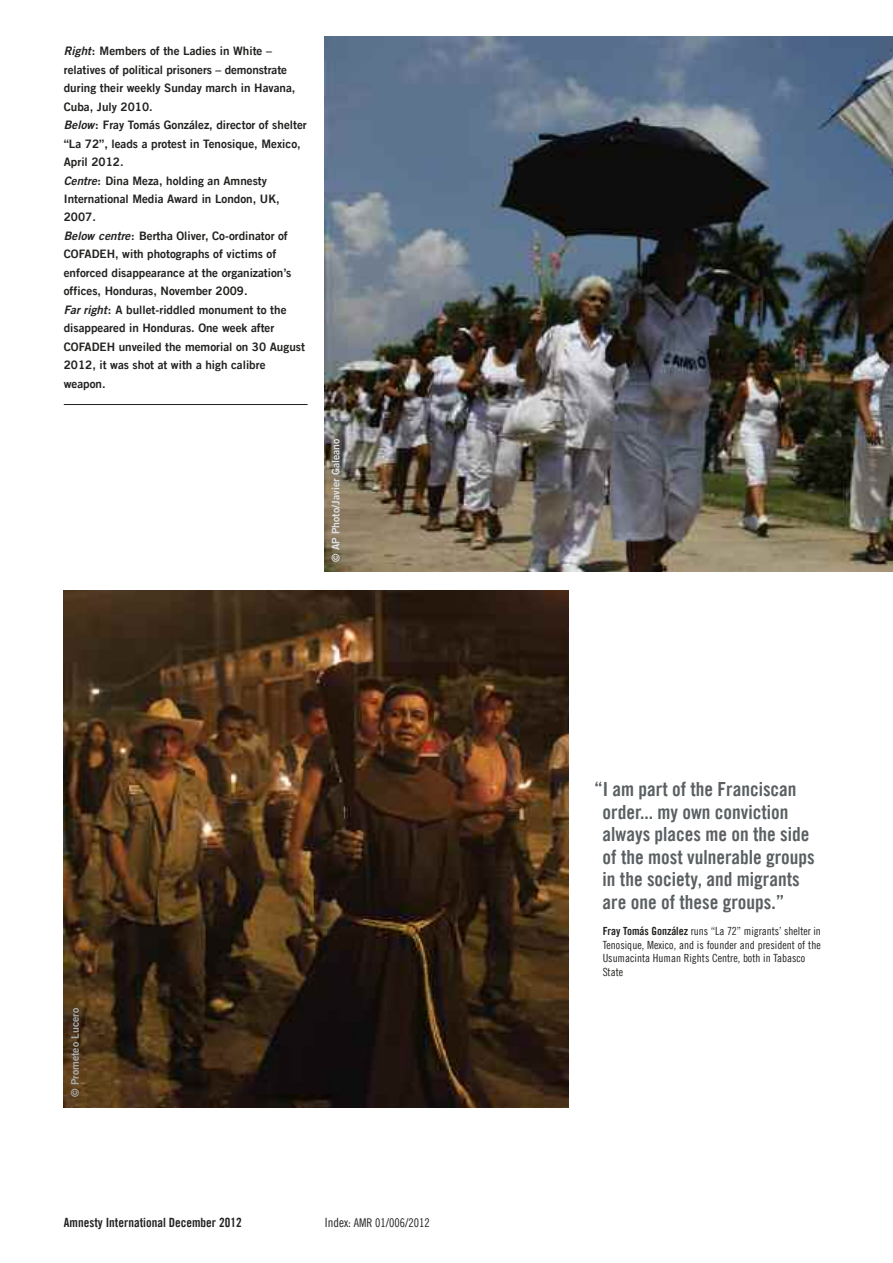
<style>
.page{position:relative;width:893px;height:1263px;background:#fff}
.page>*{position:absolute;margin:0;border:0;box-sizing:border-box;transform-origin:0 0}
.t1{font:19.5px/22.5px "Amnesty Trade Gothic Bd Cn 20";color:#5a5f62}
.t2{font:12.75px "Amnesty Trade Gothic Bd Cn 20";color:#222221}
.t3{font:12px "Amnesty Trade Gothic Cn 18";color:#222221}
.t4{font:11.7px/18.5px "Amnesty Trade Gothic Bd 2";color:#222221}
.t5{font:11.25px/13.5px "Amnesty Trade Gothic Cn 18";color:#222221}
.t6{font:10.5px "Amnesty Trade Gothic Bd 2";color:#dee0e2}
.t7{font:10.5px "Amnesty Trade Gothic Bd 2";color:#a9adb0}
.s1{font-family:"Amnesty Trade Gothic Bd 2 Obl"}
.s2{font-size:12.75px}
.s3{font-family:"Amnesty Trade Gothic Bd Cn 20"}
</style>
<div class="page">
<img style="left:64px;top:590px;width:504px;height:517px">
<img style="left:325px;top:37px;width:568px;height:535px">
<hr style="left:64px;top:404px;width:244px;height:1px;background:#222221">
<p class="t4" style="left:64px;top:42px;width:244px"><span class="s1">Right</span>: Members of the Ladies in White – relatives of political prisoners – demonstrate during their weekly Sunday march in Havana, Cuba, July 2010.<br><span class="s1">Below</span>: Fray Tomás González, director of shelter “La 72”, leads a protest in Tenosique, Mexico, April 2012.<br><span class="s1">Centre</span>: Dina Meza, holding an Amnesty International Media Award in London, UK, 2007.<br><span class="s1">Below centre</span>: Bertha Oliver, Co-ordinator of COFADEH, with photographs of victims of enforced disappearance at the organization’s offices, Honduras, November 2009.<br><span class="s1">Far right</span>: A bullet-riddled monument to the disappeared in Honduras. One week after COFADEH unveiled the memorial on 30 August 2012, it was shot at with a high calibre weapon.</p>
<p class="t6" style="left:329px;top:562px;width:125px;rotate:-90deg">© AP Photo/Javier Galeano</p>
<p class="t7" style="left:69px;top:1097px;width:90px;rotate:-90deg">© Prometeo Lucero</p>
<p class="t2" style="left:64px;top:1214px;width:179px">Amnesty International December 2012</p>
<p class="t3" style="left:325px;top:1215px;width:106px"><span class="s2">Index:</span> AMR 01/006/2012</p>
<h1 class="t1" style="left:603px;top:778px;width:214px;text-indent:-9px">“I am part of the Franciscan order... my own conviction always places me on the side of the most vul nerable groups in the society, and migrants are one of these groups.”</h1>
<p class="t5" style="left:603px;top:924px;width:220px"><span class="s3">Fray Tomás González</span> runs “La 72” migrants’ shelter in Tenosique, Mexico, and is founder and president of the Usumacinta Human Rights Centre, both in Tabasco State</p>
</div>
